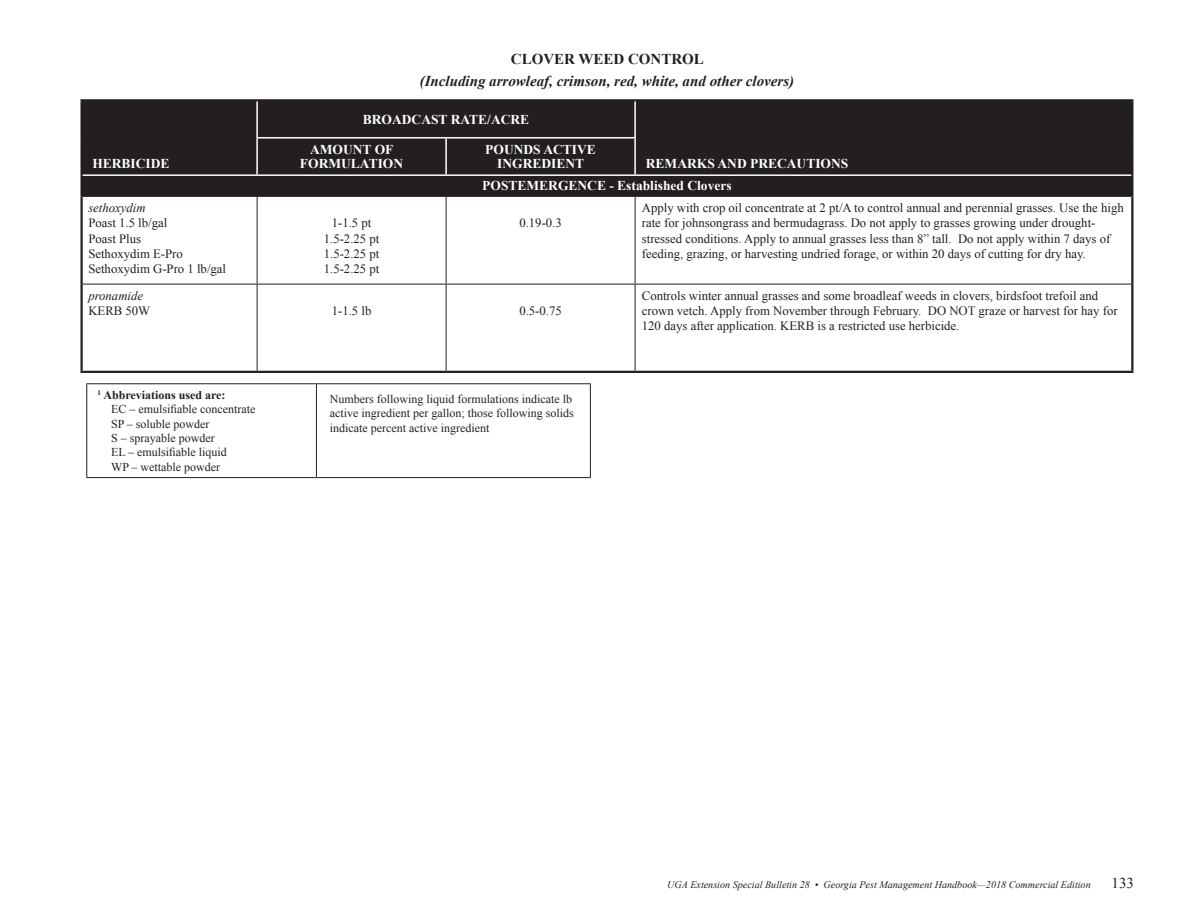
<style>
.page{position:relative;width:1188px;height:918px;background:#fff}
.page>*{position:absolute;margin:0;border:0;box-sizing:border-box;transform-origin:0 0}
.t1{font:italic 700 15px "Times New Roman";color:#231f20}
.t2{font:700 15px "Times New Roman";color:#231f20}
.t3{font:15px "Times New Roman";color:#231f20}
.t4{font:700 13.5px/14.4px "Times New Roman";color:#fff;text-align:center}
.t5{font:12.75px/15.3px "Times New Roman";color:#231f20}
.t6{font:italic 12.75px "Times New Roman";color:#231f20}
.t7{font:12px/14.4px "Times New Roman";color:#231f20}
.t8{font:italic 10.2px "Times New Roman";color:#231f20}
.s1{font-weight:700}
</style>
<div class="page">
<div style="left:83px;top:101px;width:1048px;height:95px;background:#231f20"></div>
<hr style="left:80px;top:175px;width:3px;height:21px;background:#231f20">
<hr style="left:1131px;top:175px;width:2px;height:21px;background:#231f20">
<hr style="left:80px;top:196px;width:3px;height:88px;background:#231f20">
<hr style="left:1131px;top:196px;width:2px;height:88px;background:#231f20">
<hr style="left:80px;top:284px;width:3px;height:87px;background:#231f20">
<hr style="left:1131px;top:284px;width:2px;height:87px;background:#231f20">
<hr style="left:80px;top:371px;width:177px;height:2px;background:#231f20">
<hr style="left:257px;top:371px;width:189px;height:2px;background:#231f20">
<hr style="left:446px;top:371px;width:189px;height:2px;background:#231f20">
<hr style="left:635px;top:371px;width:498px;height:2px;background:#231f20">
<hr style="left:83px;top:196px;width:174px;height:1px;background:#231f20">
<hr style="left:257px;top:196px;width:189px;height:1px;background:#231f20">
<hr style="left:257px;top:197px;width:1px;height:87px;background:#231f20">
<hr style="left:446px;top:196px;width:189px;height:1px;background:#231f20">
<hr style="left:446px;top:197px;width:1px;height:87px;background:#231f20">
<hr style="left:635px;top:196px;width:496px;height:1px;background:#231f20">
<hr style="left:635px;top:197px;width:1px;height:87px;background:#231f20">
<hr style="left:83px;top:284px;width:174px;height:1px;background:#231f20">
<hr style="left:257px;top:284px;width:189px;height:1px;background:#231f20">
<hr style="left:257px;top:284px;width:1px;height:87px;background:#231f20">
<hr style="left:446px;top:284px;width:189px;height:1px;background:#231f20">
<hr style="left:446px;top:284px;width:1px;height:87px;background:#231f20">
<hr style="left:635px;top:284px;width:496px;height:1px;background:#231f20">
<hr style="left:635px;top:284px;width:1px;height:87px;background:#231f20">
<hr style="left:80px;top:99px;width:177px;height:2px;background:#231f20">
<hr style="left:80px;top:101px;width:3px;height:37px;background:#231f20">
<hr style="left:257px;top:99px;width:189px;height:2px;background:#231f20">
<hr style="left:446px;top:99px;width:189px;height:2px;background:#231f20">
<hr style="left:635px;top:99px;width:498px;height:2px;background:#231f20">
<hr style="left:1131px;top:101px;width:2px;height:37px;background:#231f20">
<hr style="left:80px;top:138px;width:3px;height:37px;background:#231f20">
<hr style="left:1131px;top:138px;width:2px;height:37px;background:#231f20">
<hr style="left:256px;top:101px;width:2px;height:36px;background:#fff">
<hr style="left:634px;top:101px;width:2px;height:36px;background:#fff">
<hr style="left:256px;top:137px;width:190px;height:2px;background:#fff">
<hr style="left:256px;top:139px;width:2px;height:35px;background:#fff">
<hr style="left:446px;top:137px;width:190px;height:2px;background:#fff">
<hr style="left:445px;top:139px;width:2px;height:35px;background:#fff">
<hr style="left:634px;top:139px;width:2px;height:35px;background:#fff">
<hr style="left:83px;top:174px;width:174px;height:2px;background:#fff">
<hr style="left:257px;top:174px;width:189px;height:2px;background:#fff">
<hr style="left:446px;top:174px;width:189px;height:2px;background:#fff">
<hr style="left:635px;top:174px;width:496px;height:2px;background:#fff">
<hr style="left:86px;top:383px;width:230px;height:1px;background:#231f20">
<hr style="left:86px;top:384px;width:1px;height:93px;background:#231f20">
<hr style="left:316px;top:383px;width:275px;height:1px;background:#231f20">
<hr style="left:316px;top:384px;width:1px;height:93px;background:#231f20">
<hr style="left:590px;top:384px;width:1px;height:93px;background:#231f20">
<hr style="left:86px;top:477px;width:230px;height:1px;background:#231f20">
<hr style="left:316px;top:477px;width:275px;height:1px;background:#231f20">
<p class="t2" style="left:511px;top:49px;width:195px">CLOVER WEED CONTROL</p>
<p class="t1" style="left:420px;top:71px;width:376px">(Including arrowleaf, crimson, red, white, and other clovers)</p>
<p class="t4" style="left:92px;top:156px;width:79px">HERBICIDE</p>
<p class="t4" style="left:363px;top:112px;width:168px">BROADCAST RATE/ACRE</p>
<p class="t4" style="left:300px;top:142px;width:105px">AMOUNT OF<br>FORMULATION</p>
<p class="t4" style="left:485px;top:142px;width:112px">POUNDS ACTIVE<br>INGREDIENT</p>
<p class="t4" style="left:482px;top:178px;width:251px">POSTEMERGENCE - Established Clovers</p>
<p class="t4" style="left:646px;top:156px;width:204px">REMARKS AND PRECAUTIONS</p>
<p class="t6" style="left:88px;top:199px;width:59px">sethoxydim</p>
<p class="t5" style="left:88px;top:215px;width:139px">Poast 1.5 lb/gal<br>Poast Plus<br>Sethoxydim E-Pro<br>Sethoxydim G-Pro 1 lb/gal</p>
<p class="t5" style="left:324px;top:215px;width:57px;text-align:center">1-1.5 pt<br>1.5-2.25 pt<br>1.5-2.25 pt<br>1.5-2.25 pt</p>
<p class="t5" style="left:519px;top:215px;width:44px">0.19-0.3</p>
<p class="t6" style="left:88px;top:287px;width:56px">pronamide</p>
<p class="t5" style="left:88px;top:303px;width:63px">KERB 50W</p>
<p class="t5" style="left:332px;top:303px;width:41px">1-1.5 lb</p>
<p class="t5" style="left:519px;top:303px;width:44px">0.5-0.75</p>
<p class="t7" style="left:111px;top:387px;width:146px;text-indent:-13px"><sup>1</sup> <span class="s1">Abbreviations used are:<br></span>EC – emulsifiable concentrate<br>SP – soluble powder<br>S – sprayable powder<br>EL – emulsifiable liquid<br>WP – wettable powder</p>
<p class="t7" style="left:330px;top:392px;width:245px">Numbers following liquid formulations indicate lb active ingredient per gallon; those following solids indicate percent active ingredient</p>
<p class="t5" style="left:642px;top:200px;width:483px">Apply with crop oil concentrate at 2 pt/A to control annual and perennial grasses. Use the high rate for johnsongrass and bermudagrass. Do not apply to grasses growing under drought&shy;stressed conditions. Apply to annual grasses less than 8” tall. Do not apply within 7 days of feeding, grazing, or harvesting undried forage, or within 20 days of cutting for dry hay.</p>
<p class="t5" style="left:642px;top:288px;width:477px">Controls winter annual grasses and some broadleaf weeds in clovers, birdsfoot trefoil and crown vetch. Apply from November through February. DO NOT graze or harvest for hay for<br>120 days after application. KERB is a restricted use herbicide.</p>
<p class="t8" style="left:667px;top:878px;width:425px">UGA Extension Special Bulletin 28 • Georgia Pest Management Handbook—2018 Commercial Edition</p>
<p class="t3" style="left:1112px;top:873px;width:24px">133</p>
</div>
